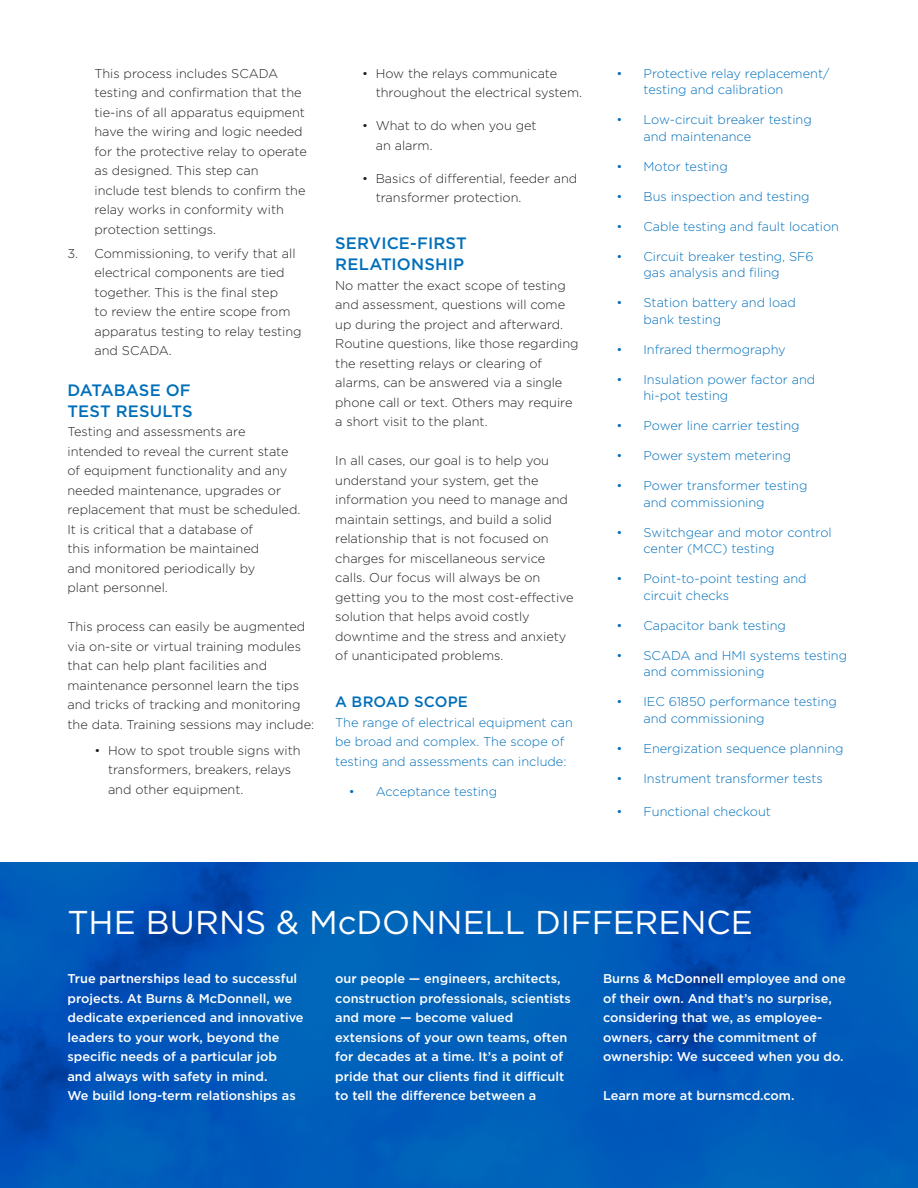
<style>
.page{position:relative;width:918px;height:1188px;background:#fff}
.page>*{position:absolute;margin:0;border:0;box-sizing:border-box;transform-origin:0 0}
.Headline_-_Section{font:33px "Gotham";color:#fff}
.Subhead{font:500 16.5px/21px "Gotham";letter-spacing:.005em;color:#006fba}
.Bullet_List_-_Headli{font:500 15px "Gotham";letter-spacing:.005em;color:#006fba}
.Body_Text{font:300 12.75px/19.5px "Gotham";color:#231f20}
.Bullet_List_-_Headli-2{font:300 12.75px/16.5px "Gotham";color:#006fba}
.t1{font:500 12.75px/19.5px "Gotham";color:#fff}
</style>
<div class="page">
<svg style="left:0;top:862px;width:918px;height:326px;background:#0059b8"></svg>
<p class="Body_Text" style="left:94px;top:63px;width:214px">This process includes SCADA testing and confirmation that the tie-ins of all apparatus equipment have the wiring and logic needed for the protective relay to operate as designed. This step can<br>include test blends to confirm the relay works in conformity with protection settings.</p>
<p class="Body_Text" style="left:94px;top:243px;width:209px;text-indent:-27px">3. Commissioning, to verify that all electrical components are tied together. This is the final step<br>to review the entire scope from apparatus testing to relay testing and SCADA.</p>
<p class="Subhead" style="left:68px;top:379px;width:127px">DATABASE OF<br>TEST RESULTS</p>
<p class="Body_Text" style="left:68px;top:422px;width:234px">Testing and assessments are intended to reveal the current state of equipment functionality and any needed maintenance, upgrades or replacement that must be scheduled.<br>It is critical that a database of<br>this information be maintained<br>and monitored periodically by<br>plant personnel.</p>
<p class="Body_Text" style="left:68px;top:617px;width:248px">This process can easily be augmented via on-site or virtual training modules that can help plant facilities and maintenance personnel learn the tips and tricks of tracking and monitoring the data. Training sessions may include:</p>
<p class="Body_Text" style="left:108px;top:740px;width:194px;text-indent:-14px">• How to spot trouble signs with transformers, breakers, relays and other equipment.</p>
<p class="Body_Text" style="left:376px;top:63px;width:208px;text-indent:-14px">• How the relays communicate throughout the electrical system.</p>
<p class="Body_Text" style="left:376px;top:116px;width:162px;text-indent:-14px">• What to do when you get an alarm.</p>
<p class="Body_Text" style="left:376px;top:168px;width:203px;text-indent:-14px">• Basics of differential, feeder and transformer protection.</p>
<p class="Subhead" style="left:335px;top:233px;width:133px">SERVICE-FIRST<br>RELATIONSHIP</p>
<p class="Body_Text" style="left:335px;top:275px;width:245px">No matter the exact scope of testing and assessment, questions will come up during the project and afterward.<br>Routine questions, like those regarding the resetting relays or clearing of alarms, can be answered via a single phone call or text. Others may require a short visit to the plant.</p>
<p class="Body_Text" style="left:335px;top:451px;width:240px">In all cases, our goal is to help you understand your system, get the information you need to manage and maintain settings, and build a solid relationship that is not focused on charges for miscellaneous service calls. Our focus will always be on getting you to the most cost-effective solution that helps avoid costly downtime and the stress and anxiety of unanticipated problems.</p>
<p class="Bullet_List_-_Headli" style="left:335px;top:692px;width:134px">A BROAD SCOPE</p>
<p class="Bullet_List_-_Headli-2" style="left:335px;top:712px;width:239px;line-height:19.5px">The range of electrical equipment can be broad and complex. The scope of testing and assessments can include:</p>
<p class="Bullet_List_-_Headli-2" style="left:349px;top:783px;width:150px">• Acceptance testing</p>
<p class="Bullet_List_-_Headli-2" style="left:644px;top:65px;width:187px;text-indent:-27px">• Protective relay replacement/ testing and calibration</p>
<p class="Bullet_List_-_Headli-2" style="left:644px;top:111px;width:170px;text-indent:-27px">• Low-circuit breaker testing and maintenance</p>
<p class="Bullet_List_-_Headli-2" style="left:616px;top:158px;width:113px">• Motor testing</p>
<p class="Bullet_List_-_Headli-2" style="left:616px;top:188px;width:195px">• Bus inspection and testing</p>
<p class="Bullet_List_-_Headli-2" style="left:616px;top:218px;width:224px">• Cable testing and fault location</p>
<p class="Bullet_List_-_Headli-2" style="left:616px;top:248px;width:199px;text-align:center">• Circuit breaker testing, SF6 gas analysis and filing</p>
<p class="Bullet_List_-_Headli-2" style="left:644px;top:294px;width:154px;text-indent:-27px">• Station battery and load bank testing</p>
<p class="Bullet_List_-_Headli-2" style="left:616px;top:341px;width:171px">• Infrared thermography</p>
<p class="Bullet_List_-_Headli-2" style="left:644px;top:371px;width:173px;text-indent:-27px">• Insulation power factor and hi-pot testing</p>
<p class="Bullet_List_-_Headli-2" style="left:616px;top:417px;width:185px">• Power line carrier testing</p>
<p class="Bullet_List_-_Headli-2" style="left:616px;top:447px;width:176px">• Power system metering</p>
<p class="Bullet_List_-_Headli-2" style="left:644px;top:477px;width:165px;text-indent:-27px">• Power transformer testing and commissioning</p>
<p class="Bullet_List_-_Headli-2" style="left:644px;top:524px;width:190px;text-indent:-27px">• Switchgear and motor control center (MCC) testing</p>
<p class="Bullet_List_-_Headli-2" style="left:644px;top:570px;width:165px;text-indent:-27px">• Point-to-point testing and circuit checks</p>
<p class="Bullet_List_-_Headli-2" style="left:616px;top:617px;width:171px">• Capacitor bank testing</p>
<p class="Bullet_List_-_Headli-2" style="left:644px;top:647px;width:205px;text-indent:-27px">• SCADA and HMI systems testing and commissioning</p>
<p class="Bullet_List_-_Headli-2" style="left:644px;top:693px;width:195px;text-indent:-27px">• IEC 61850 performance testing and commissioning</p>
<p class="Bullet_List_-_Headli-2" style="left:616px;top:740px;width:229px">• Energization sequence planning</p>
<p class="Bullet_List_-_Headli-2" style="left:616px;top:770px;width:208px">• Instrument transformer tests</p>
<p class="Bullet_List_-_Headli-2" style="left:616px;top:803px;width:156px">• Functional checkout</p>
<p class="Headline_-_Section" style="left:68px;top:901px;width:687px">THE BURNS &amp; McDONNELL DIFFERENCE</p>
<p class="t1" style="left:68px;top:969px;width:238px">True partnerships lead to successful projects. At Burns &amp; McDonnell, we dedicate experienced and innovative leaders to your work, beyond the specific needs of a particular job and always with safety in mind.<br>We build long-term relationships as</p>
<p class="t1" style="left:335px;top:969px;width:237px">our people — engineers, architects, construction professionals, scientists and more — become valued extensions of your own teams, often for decades at a time. It’s a point of pride that our clients find it difficult to tell the difference between a</p>
<p class="t1" style="left:603px;top:969px;width:244px">Burns &amp; McDonnell employee and one of their own. And that’s no surprise,</p>
<p class="t1" style="left:603px;top:1008px;width:221px">considering that we, as employee&shy;owners, carry the commitment of</p>
<p class="t1" style="left:603px;top:1047px;width:242px">ownership: We succeed when you do.</p>
<p class="t1" style="left:603px;top:1086px;width:193px">Learn more at burnsmcd.com.</p>
</div>
